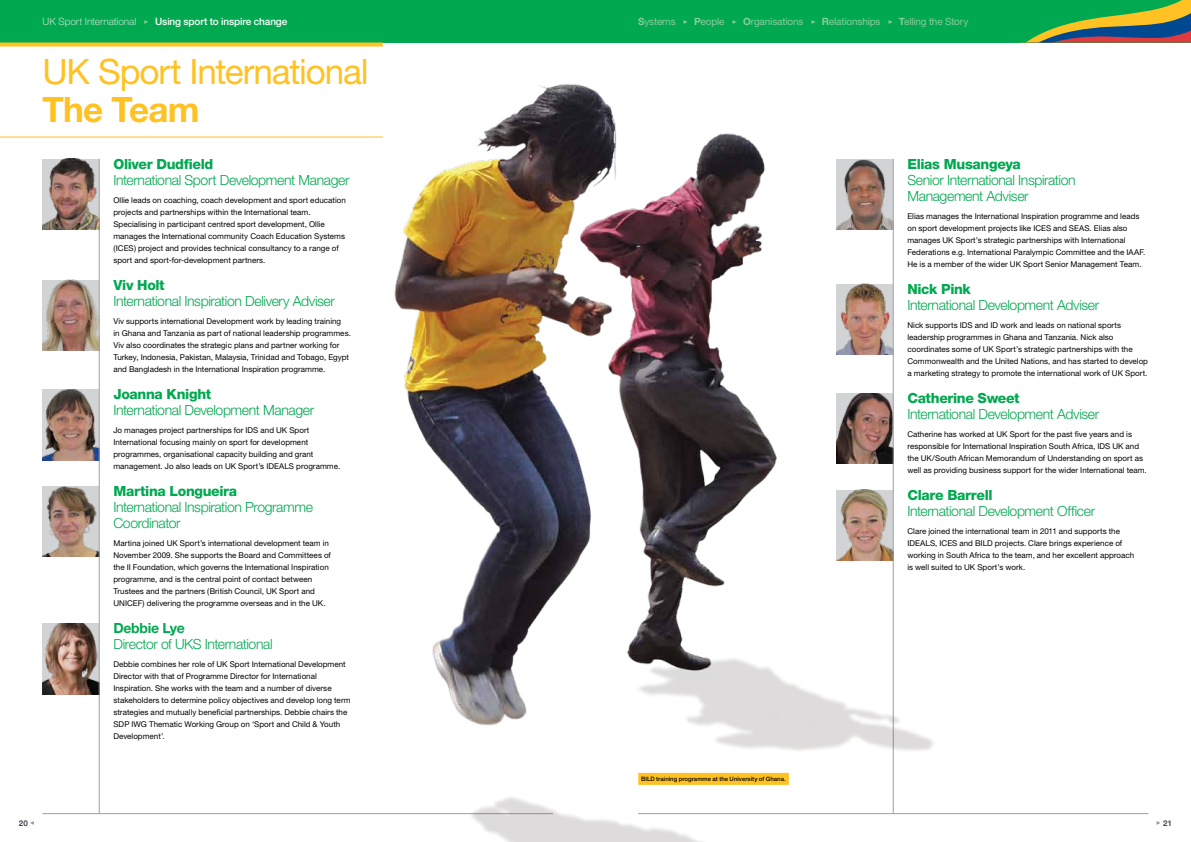
<style>
.page{position:relative;width:1191px;height:842px;background:#fff}
.page>*{position:absolute;margin:0;border:0;box-sizing:border-box;transform-origin:0 0}
.t1{font:35px "Helvetica Neue";letter-spacing:-.035em;color:#ffc222}
.t2{font:700 35px "Helvetica Neue";letter-spacing:-.025em;color:#ffc222}
.t3{font:300 14px/16px "Helvetica Neue";letter-spacing:-.03em;color:#00a850}
.t4{font:800 14px "Helvetica Neue";letter-spacing:-.025em;color:#00a850}
.t5{font:700 14px "Helvetica Neue";letter-spacing:-.02em;color:#00a850}
.t6{font:10px "Helvetica Neue";letter-spacing:-.015em;color:#89cc9c}
.t7{font:500 10px "Helvetica Neue";letter-spacing:-.015em;color:#fff}
.t8{font:8px/12px "Helvetica Neue";letter-spacing:.005em;color:#000}
.t9{font:700 8px "Helvetica Neue";color:#494758}
.t10{font:500 6px "Helvetica Neue";letter-spacing:.005em;color:#000}
.s1{font-weight:300;color:#c3e3ca}
.s2{font-family:"Minion Pro";font-weight:400;font-size:8px;color:#89cc9c}
.s3{font-weight:700}
.s4{font-family:"Minion Pro";font-size:8px}
.s5{font-family:"Minion Pro";font-weight:400;color:#fff}
.s6{font-family:"Minion Pro";font-weight:400;color:#9595a5}
</style>
<div class="page">
<img style="left:43px;top:159px;width:56px;height:71px">
<img style="left:43px;top:623px;width:56px;height:71px">
<img style="left:43px;top:280px;width:56px;height:71px">
<img style="left:43px;top:389px;width:56px;height:71px">
<img style="left:43px;top:486px;width:56px;height:71px">
<div style="left:0;top:0;width:1191px;height:43px;background:#00a850"></div>
<svg style="left:1019px;top:0;width:172px;height:43px"></svg>
<hr style="left:43px;top:813px;width:510px;height:1px;background:#9e9ead">
<hr style="left:638px;top:813px;width:510px;height:1px;background:#9e9ead">
<hr style="left:99px;top:159px;width:1px;height:655px;background:#9e9ead">
<svg style="left:0;top:43px;width:383px;height:4px;fill:#ffc222"></svg>
<hr style="left:0;top:137px;width:383px;height:1px;background:#ffc222">
<img style="left:380px;top:84px;width:571px;height:758px">
<p class="t7" style="left:43px;top:16px;width:246px"><span class="s1">UK Sport International</span> <span class="s2">▶</span> Using sport to inspire change</p>
<p class="t6" style="left:638px;top:16px;width:332px"><span class="s3">S</span>ystems <span class="s4">▶</span> <span class="s3">P</span>eople <span class="s4">▶</span> <span class="s3">O</span>rganisations <span class="s4">▶</span> <span class="s3">R</span>elationships <span class="s4">▶</span> <span class="s3">T</span>elling the Story</p>
<h1 class="t1" style="left:43px;top:51px;width:327px">UK Sport International</h1>
<h1 class="t2" style="left:43px;top:88px;width:159px">The Team</h1>
<h2 class="t4" style="left:113px;top:156px;width:101px">Oliver Dudfield</h2>
<h2 class="t3" style="left:113px;top:172px;width:238px">International Sport Development Manager</h2>
<p class="t8" style="left:113px;top:194px;width:234px">Ollie leads on coaching, coach development and sport education projects and partnerships within the International team.<br>Specialising in participant centred sport development, Ollie manages the International community Coach Education Systems (ICES) project and provides technical consultancy to a range of sport and sport-for-development partners.</p>
<h2 class="t4" style="left:113px;top:277px;width:53px">Viv Holt</h2>
<h2 class="t3" style="left:113px;top:293px;width:223px">International Inspiration Delivery Adviser</h2>
<p class="t8" style="left:113px;top:315px;width:239px">Viv supports international Development work by leading training<br>in Ghana and Tanzania as part of national leadership programmes.<br>Viv also coordinates the strategic plans and partner working for Turkey, Indonesia, Pakistan, Malaysia, Trinidad and Tobago, Egypt and Bangladesh in the International Inspiration programme.</p>
<h2 class="t4" style="left:113px;top:386px;width:99px">Joanna Knight</h2>
<h2 class="t3" style="left:113px;top:402px;width:202px">International Development Manager</h2>
<p class="t8" style="left:113px;top:424px;width:228px">Jo manages project partnerships for IDS and UK Sport International focusing mainly on sport for development programmes, organisational capacity building and grant management. Jo also leads on UK Sport’s IDEALS programme.</p>
<h2 class="t4" style="left:113px;top:483px;width:125px">Martina Longueira</h2>
<h2 class="t3" style="left:113px;top:499px;width:201px">International Inspiration Programme<br>Coordinator</h2>
<p class="t8" style="left:113px;top:537px;width:219px">Martina joined UK Sport’s international development team in November 2009. She supports the Board and Committees of the II Foundation, which governs the International Inspiration programme, and is the central point of contact between Trustees and the partners (British Council, UK Sport and UNICEF) delivering the programme overseas and in the UK.</p>
<h2 class="t5" style="left:113px;top:619px;width:73px">Debbie Lye</h2>
<h2 class="t3" style="left:113px;top:636px;width:161px">Director of UKS International</h2>
<p class="t8" style="left:113px;top:658px;width:239px">Debbie combines her role of UK Sport International Development Director with that of Programme Director for International Inspiration. She works with the team and a number of diverse stakeholders to determine policy objectives and develop long term strategies and mutually beneficial partnerships. Debbie chairs the SDP IWG Thematic Working Group on ‘Sport and Child &amp; Youth Development’.</p>
<h2 class="t4" style="left:907px;top:156px;width:115px">Elias Musangeya</h2>
<h2 class="t3" style="left:907px;top:172px;width:170px">Senior International Inspiration<br>Management Adviser</h2>
<p class="t8" style="left:907px;top:210px;width:239px">Elias manages the International Inspiration programme and leads on sport development projects like ICES and SEAS. Elias also manages UK Sport’s strategic partnerships with International Federations e.g. International Paralympic Committee and the IAAF.<br>He is a member of the wider UK Sport Senior Management Team.</p>
<h2 class="t4" style="left:907px;top:281px;width:65px">Nick Pink</h2>
<h2 class="t3" style="left:907px;top:297px;width:193px">International Development Adviser</h2>
<p class="t8" style="left:907px;top:319px;width:242px">Nick supports IDS and ID work and leads on national sports leadership programmes in Ghana and Tanzania. Nick also coordinates some of UK Sport’s strategic partnerships with the Commonwealth and the United Nations, and has started to develop a marketing strategy to promote the international work of UK Sport.</p>
<h2 class="t4" style="left:907px;top:390px;width:114px">Catherine Sweet</h2>
<h2 class="t3" style="left:907px;top:406px;width:193px">International Development Adviser</h2>
<p class="t8" style="left:907px;top:428px;width:241px">Catherine has worked at UK Sport for the past five years and is responsible for International Inspiration South Africa, IDS UK and the UK/South African Memorandum of Understanding on sport as well as providing business support for the wider International team.</p>
<h2 class="t4" style="left:907px;top:487px;width:87px">Clare Barrell</h2>
<h2 class="t3" style="left:907px;top:503px;width:189px">International Development Officer</h2>
<p class="t8" style="left:907px;top:525px;width:228px">Clare joined the international team in 2011 and supports the IDEALS, ICES and BILD projects. Clare brings experience of working in South Africa to the team, and her excellent approach is well suited to UK Sport’s work.</p>
<p class="t10" style="left:641px;top:775px;width:146px">BILD training programme at the University of Ghana.</p>
<p class="t9" style="left:12px;top:818px;width:24px"><span class="s5">▶</span> 20 <span class="s6">◀</span></p>
<p class="t9" style="left:1156px;top:818px;width:17px"><span class="s6">▶</span> 21</p>
</div>
